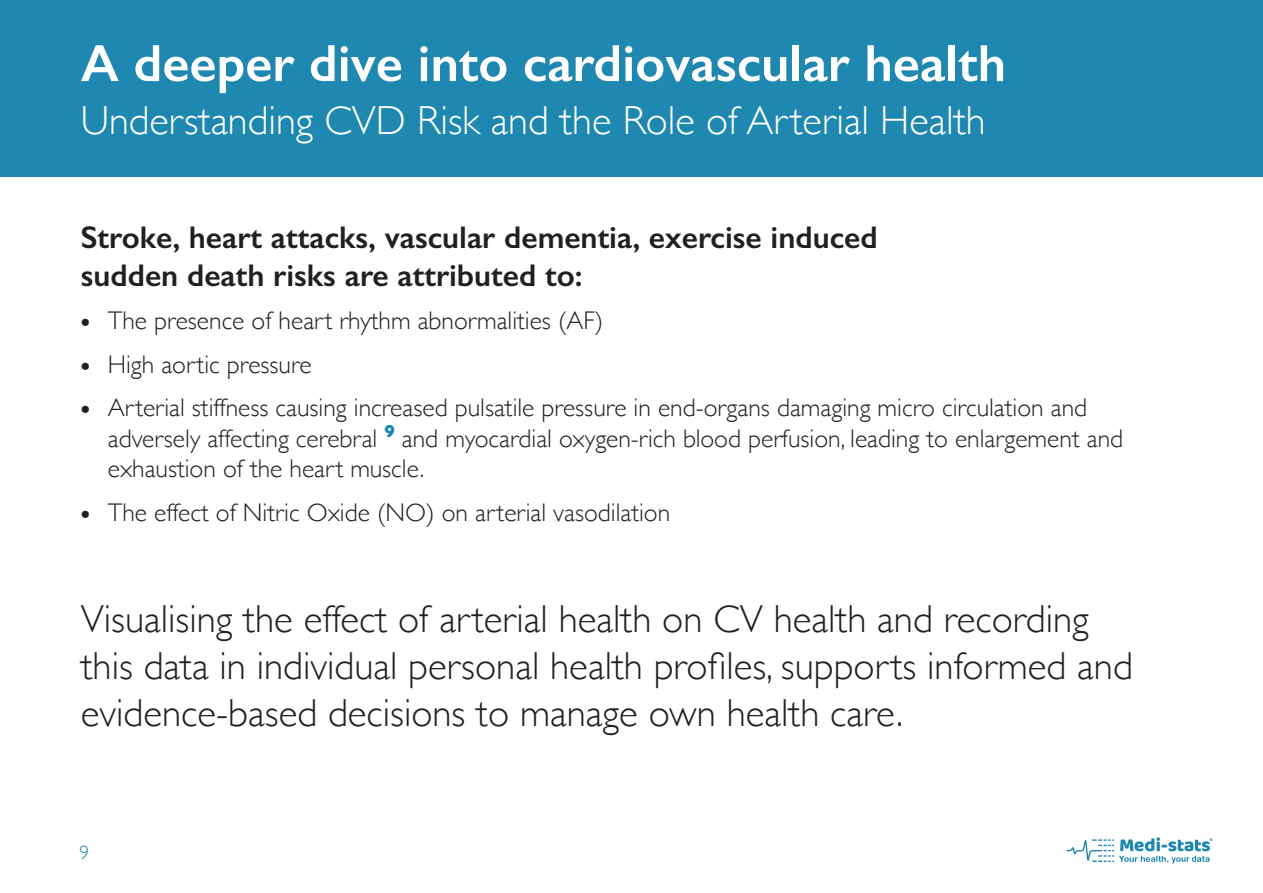
<style>
.page{position:relative;width:1263px;height:893px;background:#fff}
.page>*{position:absolute;margin:0;border:0;box-sizing:border-box;transform-origin:0 0}
.t1{font:600 52.5px "Gill Sans";color:#fff}
.t2{font:300 40.5px "Gill Sans";color:#fff}
.t3{font:300 39px/46.8px "Gill Sans";color:#231f20}
.t4{font:600 31.5px/37.8px "Gill Sans";color:#231f20}
.t5{font:300 25.5px/30.6px "Gill Sans";color:#231f20}
.t6{font:300 19.5px "Gill Sans";color:#1e88b0}
.s1{font-family:"Myriad Pro";font-weight:900}
</style>
<div class="page">
<svg style="left:1066px;top:837px;width:146px;height:26px"></svg>
<div style="left:0;top:0;width:1263px;height:176px;background:#1e88b0"></div>
<h1 class="t1" style="left:81px;top:32px;width:927px">A deeper dive into cardiovascular health</h1>
<h2 class="t2" style="left:81px;top:88px;width:906px">Understanding CVD Risk and the Role of Arterial Health</h2>
<p class="t4" style="left:81px;top:218px;width:798px">Stroke, heart attacks, vascular dementia, exercise induced sudden death risks are attributed to:</p>
<p class="t5" style="left:81px;top:305px;width:524px"><span class="s1">•</span> The presence of heart rhythm abnormalities (AF)</p>
<p class="t5" style="left:81px;top:348px;width:233px"><span class="s1">•</span> High aortic pressure</p>
<p class="t5" style="left:108px;top:391px;width:1017px;text-indent:-27px"><span class="s1">•</span> Arterial stiffness causing increased pulsatile pressure in end-organs damaging micro circulation and adversely affecting cerebral <sup>9</sup> and myocardial oxygen-rich blood perfusion, leading to enlargement and exhaustion of the heart muscle.</p>
<p class="t5" style="left:81px;top:496px;width:591px"><span class="s1">•</span> The effect of Nitric Oxide (NO) on arterial vasodilation</p>
<h3 class="t3" style="left:81px;top:594px;width:1053px">Visualising the effect of arterial health on CV health and recording this data in individual personal health profiles, supports informed and evidence-based decisions to manage own health care.</h3>
<p class="t6" style="left:80px;top:837px;width:11px">9</p>
</div>
